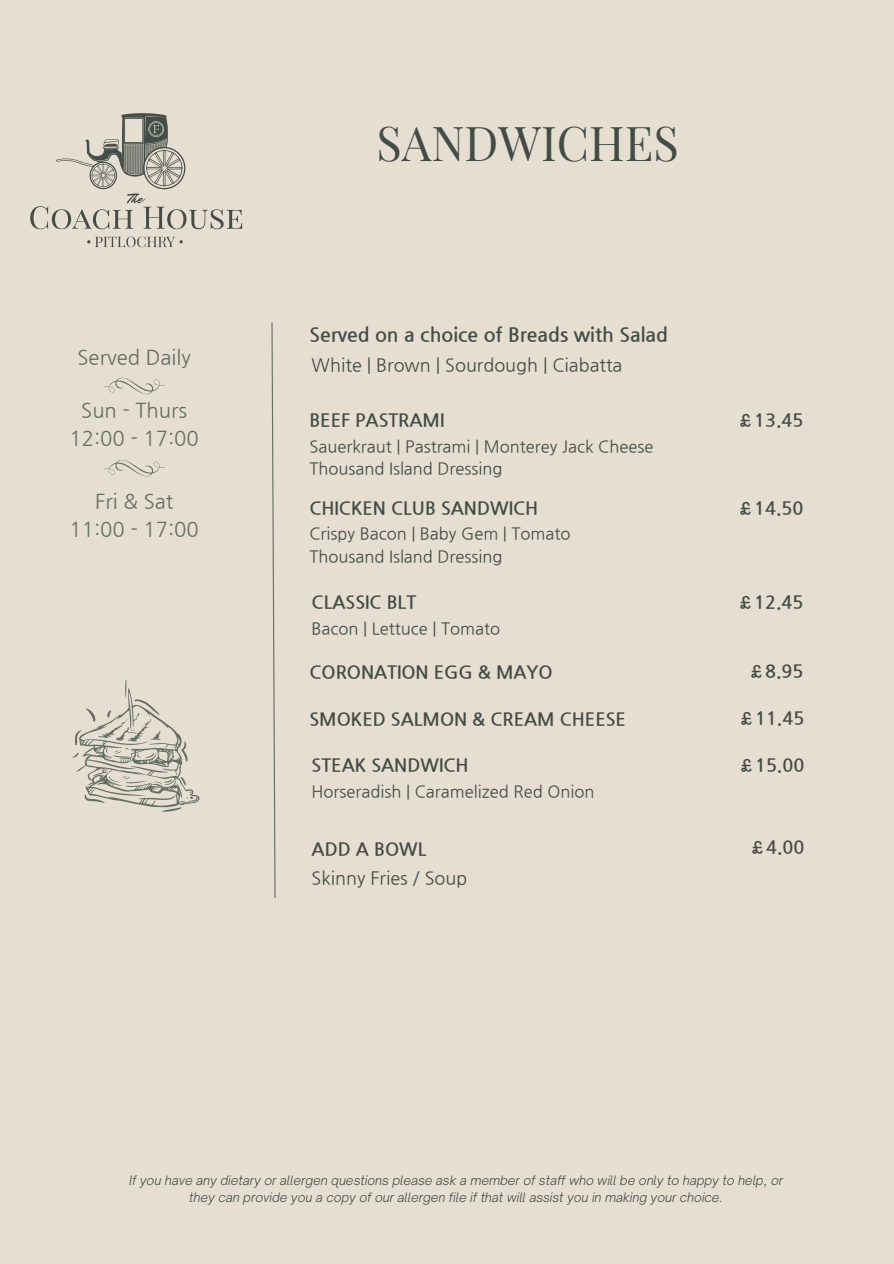
<style>
.page{position:relative;width:894px;height:1264px;background:#fff}
.page>*{position:absolute;margin:0;border:0;box-sizing:border-box;transform-origin:0 0}
.t1{font:46.95px "Playfair Display";color:#424c47}
.t2{font:20.25px/28.2px "Nanum Gothic";color:#636f65;text-align:center}
.t3{font:700 19.5px "Nanum Gothic";color:#424c47}
.t4{font:700 18px "Nanum Gothic";color:#424c47}
.t5{font:18px "Nanum Gothic";color:#424c47}
.t6{font:16.5px/22.5px "Nanum Gothic";color:#424c47}
.t7{font:italic 300 12.45px/16.6px "Open Sauce One";color:#424c47;text-align:center}
</style>
<div class="page">
<div style="left:0;top:0;width:893px;height:1263px;background:#e5ded1"></div>
<svg style="left:87px;top:236px;width:96px;height:11px"></svg>
<svg style="left:30px;top:113px;width:212px;height:116px"></svg>
<svg style="left:271px;top:322px;width:5px;height:576px"></svg>
<svg style="left:72px;top:679px;width:127px;height:132px"></svg>
<svg style="left:103px;top:377px;width:62px;height:17px"></svg>
<svg style="left:103px;top:459px;width:62px;height:17px"></svg>
<h3 class="t1" style="left:376px;top:110px;width:304px">SANDWICHES</h3>
<p class="t2" style="left:78px;top:343px;width:115px">Served Daily</p>
<h3 class="t2" style="left:70px;top:396px;width:131px">Sun - Thurs<br>12:00 - 17:00</h3>
<p class="t2" style="left:70px;top:487px;width:131px">Fri &amp; Sat<br>11:00 - 17:00</p>
<h3 class="t3" style="left:309px;top:322px;width:360px">Served on a choice of Breads with Salad</h3>
<h4 class="t5" style="left:311px;top:355px;width:312px">White | Brown | Sourdough | Ciabatta</h4>
<h4 class="t4" style="left:309px;top:409px;width:136px">BEEF PASTRAMI</h4>
<h6 class="t6" style="left:309px;top:434px;width:345px">Sauerkraut | Pastrami | Monterey Jack Cheese<br>Thousand Island Dressing</h6>
<h5 class="t4" style="left:309px;top:497px;width:230px">CHICKEN CLUB SANDWICH</h5>
<h4 class="t6" style="left:309px;top:522px;width:262px">Crispy Bacon | Baby Gem | Tomato<br>Thousand Island Dressing</h4>
<h6 class="t4" style="left:311px;top:591px;width:106px">CLASSIC BLT</h6>
<h5 class="t6" style="left:311px;top:616px;width:190px">Bacon | Lettuce | Tomato</h5>
<h6 class="t4" style="left:309px;top:661px;width:245px">CORONATION EGG &amp; MAYO</h6>
<h4 class="t4" style="left:309px;top:708px;width:318px">SMOKED SALMON &amp; CREAM CHEESE</h4>
<h5 class="t4" style="left:311px;top:754px;width:158px">STEAK SANDWICH</h5>
<h4 class="t6" style="left:311px;top:780px;width:284px">Horseradish | Caramelized Red Onion</h4>
<h5 class="t4" style="left:311px;top:838px;width:116px">ADD A BOWL</h5>
<h4 class="t5" style="left:311px;top:867px;width:157px">Skinny Fries / Soup</h4>
<p class="t4" style="left:737px;top:409px;width:68px">£13.45</p>
<p class="t4" style="left:737px;top:497px;width:68px">£14.50</p>
<h6 class="t4" style="left:737px;top:591px;width:68px">£12.45</h6>
<h1 class="t4" style="left:748px;top:660px;width:57px">£8.95</h1>
<h2 class="t4" style="left:738px;top:707px;width:68px">£11.45</h2>
<h6 class="t4" style="left:738px;top:754px;width:68px">£15.00</h6>
<h5 class="t4" style="left:749px;top:836px;width:57px">£4.00</h5>
<p class="t7" style="left:129px;top:1172px;width:655px">If you have any dietary or allergen questions please ask a member of staff who will be only to happy to help, or they can provide you a copy of our allergen file if that will assist you in making your choice.</p>
</div>
